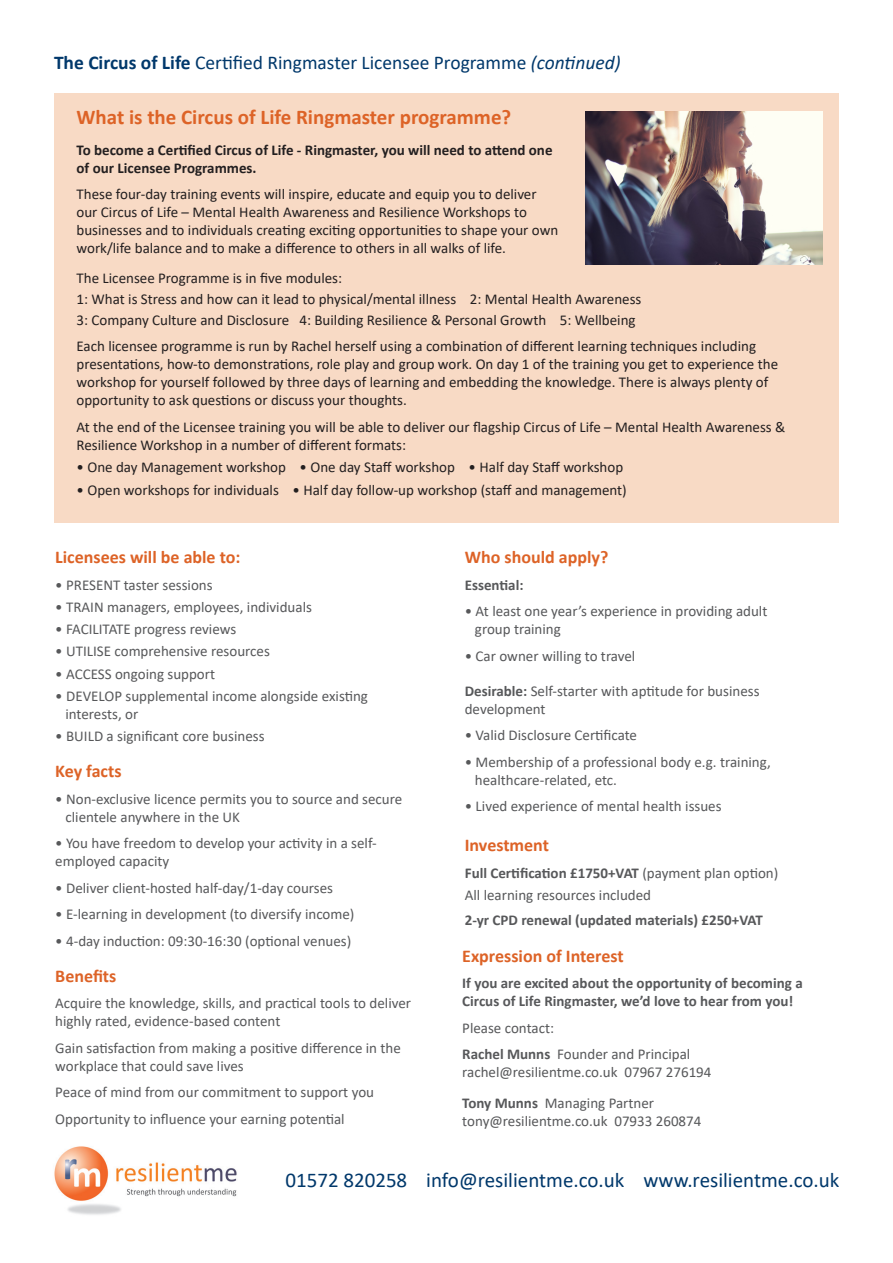
<style>
.page{position:relative;width:893px;height:1263px;background:#fff}
.page>*{position:absolute;margin:0;border:0;box-sizing:border-box;transform-origin:0 0}
.t1{font:21px "Calibri";color:#01386b}
.t2{font:700 21px "Calibri";color:#dd6327}
.t3{font:19.5px "Calibri";color:#01386b}
.t4{font:700 18px "Calibri";color:#dd6327}
.t5{font:15px/18px "Calibri";color:#57585a}
.t6{font:15px/18px "Calibri";color:#231f20}
.t7{font:700 15px/18px "Calibri";color:#57585a}
.t8{font:700 15px/18px "Calibri";color:#231f20}
.s1{font-weight:700}
.s2{font-style:italic}
.s3{font-weight:400}
</style>
<div class="page">
<img style="left:54px;top:1146px;width:183px;height:69px">
<div style="left:54px;top:94px;width:785px;height:429px;background:#f8dac5"></div>
<img style="left:586px;top:112px;width:237px;height:153px">
<p class="t3" style="left:54px;top:49px;width:568px"><span class="s1">The Circus of Life</span> Certified Ringmaster Licensee Programme <span class="s2">(continued)</span></p>
<p class="t2" style="left:77px;top:102px;width:436px">What is the Circus of Life Ringmaster programme?</p>
<p class="t8" style="left:77px;top:141px;width:477px">To become a Certified Circus of Life - Ringmaster, you will need to attend one of our Licensee Programmes.</p>
<p class="t6" style="left:77px;top:185px;width:483px">These four-day training events will inspire, educate and equip you to deliver our Circus of Life – Mental Health Awareness and Resilience Workshops to businesses and to individuals creating exciting opportunities to shape your own work/life balance and to make a difference to others in all walks of life.</p>
<p class="t6" style="left:77px;top:267px;width:566px;line-height:21px">The Licensee Programme is in five modules:<br>1: What is Stress and how can it lead to physical/mental illness 2: Mental Health Awareness</p>
<p class="t6" style="left:77px;top:311px;width:561px">3: Company Culture and Disclosure 4: Building Resilience &amp; Personal Growth 5: Wellbeing</p>
<p class="t6" style="left:77px;top:337px;width:703px">Each licensee programme is run by Rachel herself using a combination of different learning techniques including presentations, how-to demonstrations, role play and group work. On day 1 of the training you get to experience the workshop for yourself followed by three days of learning and embedding the knowledge. There is always plenty of opportunity to ask questions or discuss your thoughts.</p>
<p class="t6" style="left:77px;top:418px;width:710px">At the end of the Licensee training you will be able to deliver our flagship Circus of Life – Mental Health Awareness &amp;<br>Resilience Workshop in a number of different formats:</p>
<p class="t6" style="left:77px;top:458px;width:548px">• One day Management workshop • One day Staff workshop • Half day Staff workshop</p>
<p class="t6" style="left:77px;top:480px;width:552px">• Open workshops for individuals • Half day follow-up workshop (staff and management)</p>
<p class="t4" style="left:55px;top:544px;width:187px">Licensees will be able to:</p>
<p class="t5" style="left:55px;top:575px;width:159px">• PRESENT taster sessions</p>
<p class="t5" style="left:55px;top:597px;width:258px">• TRAIN managers, employees, individuals</p>
<p class="t5" style="left:55px;top:620px;width:182px">• FACILITATE progress reviews</p>
<p class="t5" style="left:55px;top:642px;width:216px">• UTILISE comprehensive resources</p>
<p class="t5" style="left:55px;top:664px;width:161px">• ACCESS ongoing support</p>
<p class="t5" style="left:65px;top:686px;width:304px;text-indent:-10px">• DEVELOP supplemental income alongside existing interests, or</p>
<p class="t5" style="left:55px;top:727px;width:211px">• BUILD a significant core business</p>
<p class="t4" style="left:55px;top:758px;width:68px">Key facts</p>
<p class="t5" style="left:65px;top:789px;width:338px;text-indent:-10px">• Non-exclusive licence permits you to source and secure clientele anywhere in the UK</p>
<p class="t5" style="left:55px;top:834px;width:323px">• You have freedom to develop your activity in a self&shy;employed capacity</p>
<p class="t5" style="left:55px;top:878px;width:279px">• Deliver client-hosted half-day/1-day courses</p>
<p class="t5" style="left:55px;top:905px;width:301px">• E-learning in development (to diversify income)</p>
<p class="t5" style="left:55px;top:931px;width:298px">• 4-day induction: 09:30-16:30 (optional venues)</p>
<p class="t4" style="left:55px;top:963px;width:63px">Benefits</p>
<p class="t5" style="left:55px;top:994px;width:357px">Acquire the knowledge, skills, and practical tools to deliver highly rated, evidence-based content</p>
<p class="t5" style="left:55px;top:1038px;width:347px">Gain satisfaction from making a positive difference in the workplace that could save lives</p>
<p class="t5" style="left:55px;top:1083px;width:320px">Peace of mind from our commitment to support you</p>
<p class="t5" style="left:55px;top:1109px;width:291px">Opportunity to influence your earning potential</p>
<p class="t4" style="left:465px;top:544px;width:145px">Who should apply?</p>
<p class="t7" style="left:465px;top:575px;width:60px">Essential:</p>
<p class="t5" style="left:475px;top:602px;width:294px;text-indent:-10px">• At least one year’s experience in providing adult group training</p>
<p class="t5" style="left:465px;top:646px;width:172px">• Car owner willing to travel</p>
<p class="t5" style="left:465px;top:681px;width:296px"><span class="s1">Desirable:</span> Self-starter with aptitude for business development</p>
<p class="t5" style="left:465px;top:726px;width:174px">• Valid Disclosure Certificate</p>
<p class="t5" style="left:475px;top:752px;width:297px;text-indent:-10px">• Membership of a professional body e.g. training, healthcare-related, etc.</p>
<p class="t5" style="left:465px;top:797px;width:258px">• Lived experience of mental health issues</p>
<p class="t4" style="left:465px;top:833px;width:86px">Investment</p>
<p class="t7" style="left:465px;top:864px;width:315px">Full Certification £1750+VAT <span class="s3">(payment plan option)</span></p>
<p class="t5" style="left:465px;top:886px;width:188px">All learning resources included</p>
<p class="t7" style="left:465px;top:911px;width:299px">2-yr CPD renewal (updated materials) £250+VAT</p>
<p class="t4" style="left:462px;top:943px;width:163px">Expression of Interest</p>
<p class="t7" style="left:462px;top:974px;width:342px">If you are excited about the opportunity of becoming a<br>Circus of Life Ringmaster, we’d love to hear from you!</p>
<p class="t5" style="left:462px;top:1018px;width:93px">Please contact:</p>
<p class="t5" style="left:462px;top:1045px;width:230px"><span class="s1">Rachel Munns</span> Founder and Principal</p>
<p class="t5" style="left:462px;top:1063px;width:251px">rachel@resilientme.co.uk 07967 276194</p>
<p class="t5" style="left:462px;top:1094px;width:193px"><span class="s1">Tony Munns</span> Managing Partner</p>
<p class="t5" style="left:462px;top:1112px;width:241px">tony@resilientme.co.uk 07933 260874</p>
<p class="t1" style="left:285px;top:1165px;width:555px">01572 820258 info@resilientme.co.uk www.resilientme.co.uk</p>
</div>
